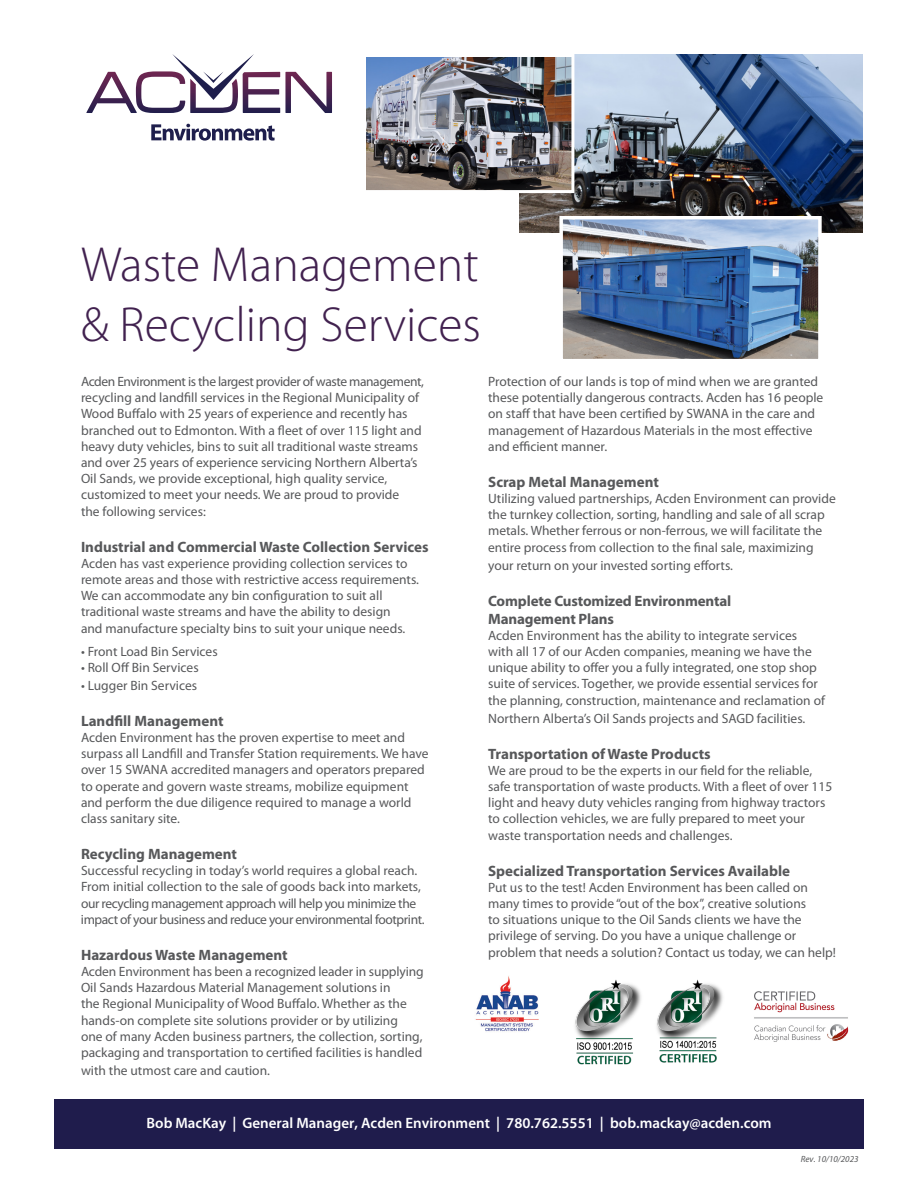
<style>
.page{position:relative;width:918px;height:1188px;background:#fff}
.page>*{position:absolute;margin:0;border:0;box-sizing:border-box;transform-origin:0 0}
.t1{font:300 49.5px "Myriad Pro";color:#41214f}
.t2{font:700 15px/18px "Myriad Pro";color:#57585a}
.t3{font:600 15px "Myriad Pro";color:#fff}
.t4{font:13.5px/16.2px "Myriad Pro";color:#57585a}
.t5{font:13.5px/16.2px "Myriad Pro";letter-spacing:-.03em;color:#57585a}
.t6{font:italic 9px "Myriad Pro";color:#57585a}
</style>
<div class="page">
<svg style="left:86px;top:54px;width:246px;height:59px"></svg>
<svg style="left:151px;top:124px;width:124px;height:17px"></svg>
<img style="left:520px;top:54px;width:343px;height:178px">
<img style="left:563px;top:220px;width:255px;height:138px">
<div style="left:559px;top:216px;width:263px;height:146px;border:3px solid #fff"></div>
<img style="left:367px;top:58px;width:203px;height:131px">
<div style="left:363px;top:54px;width:211px;height:139px;border:3px solid #fff"></div>
<div style="left:54px;top:1099px;width:810px;height:50px;background:#1f1c4c"></div>
<img style="left:475px;top:976px;width:64px;height:56px">
<img style="left:575px;top:980px;width:66px;height:85px">
<img style="left:656px;top:979px;width:67px;height:84px">
<img style="left:754px;top:991px;width:95px;height:51px">
<p class="t1" style="left:81px;top:237px;width:399px">Waste Management</p>
<p class="t1" style="left:81px;top:297px;width:402px">&amp; Recycling Services</p>
<p class="t4" style="left:81px;top:373px;width:344px">Acden Environment is the largest provider of waste management, recycling and landfill services in the Regional Municipality of Wood Buffalo with 25 years of experience and recently has branched out to Edmonton. With a fleet of over 115 light and heavy duty vehicles, bins to suit all traditional waste streams and over 25 years of experience servicing Northern Alberta’s Oil Sands, we provide exceptional, high quality service, customized to meet your needs. We are proud to provide<br>the following services:</p>
<p class="t2" style="left:81px;top:537px;width:349px">Industrial and Commercial Waste Collection Services</p>
<p class="t4" style="left:81px;top:555px;width:340px">Acden has vast experience providing collection services to remote areas and those with restrictive access requirements.<br>We can accommodate any bin configuration to suit all traditional waste streams and have the ability to design<br>and manufacture specialty bins to suit your unique needs.</p>
<p class="t4" style="left:81px;top:643px;width:138px">• Front Load Bin Services</p>
<p class="t4" style="left:81px;top:659px;width:119px">• Roll Off Bin Services</p>
<p class="t4" style="left:81px;top:677px;width:118px">• Lugger Bin Services</p>
<p class="t2" style="left:81px;top:711px;width:144px">Landfill Management</p>
<p class="t4" style="left:81px;top:729px;width:349px">Acden Environment has the proven expertise to meet and surpass all Landfill and Transfer Station requirements. We have over 15 SWANA accredited managers and operators prepared to operate and govern waste streams, mobilize equipment and perform the due diligence required to manage a world class sanitary site.</p>
<p class="t2" style="left:81px;top:844px;width:158px">Recycling Management</p>
<p class="t5" style="left:81px;top:862px;width:345px">Successful recycling in today’s world requires a global reach.<br>From initial collection to the sale of goods back into markets, our recycling management approach will help you minimize the impact of your business and reduce your environmental footprint.</p>
<p class="t2" style="left:81px;top:945px;width:208px">Hazardous Waste Management</p>
<p class="t4" style="left:81px;top:963px;width:344px">Acden Environment has been a recognized leader in supplying Oil Sands Hazardous Material Management solutions in<br>the Regional Municipality of Wood Buffalo. Whether as the hands-on complete site solutions provider or by utilizing<br>one of many Acden business partners, the collection, sorting, packaging and transportation to certified facilities is handled</p>
<p class="t4" style="left:81px;top:1062px;width:191px">with the utmost care and caution.</p>
<p class="t4" style="left:488px;top:373px;width:337px">Protection of our lands is top of mind when we are granted these potentially dangerous contracts. Acden has 16 people on staff that have been certified by SWANA in the care and management of Hazardous Materials in the most effective and efficient manner.</p>
<p class="t2" style="left:488px;top:472px;width:172px">Scrap Metal Management</p>
<p class="t4" style="left:488px;top:490px;width:349px">Utilizing valued partnerships, Acden Environment can provide the turnkey collection, sorting, handling and sale of all scrap metals. Whether ferrous or non-ferrous, we will facilitate the entire process from collection to the final sale, maximizing</p>
<p class="t4" style="left:488px;top:557px;width:246px">your return on your invested sorting efforts.</p>
<p class="t2" style="left:488px;top:591px;width:245px">Complete Customized Environmental<br>Management Plans</p>
<p class="t4" style="left:488px;top:627px;width:338px">Acden Environment has the ability to integrate services with all 17 of our Acden companies, meaning we have the unique ability to offer you a fully integrated, one stop shop suite of services. Together, we provide essential services for the planning, construction, maintenance and reclamation of</p>
<p class="t4" style="left:488px;top:710px;width:319px">Northern Alberta’s Oil Sands projects and SAGD facilities.</p>
<p class="t2" style="left:488px;top:744px;width:224px">Transportation of Waste Products</p>
<p class="t4" style="left:488px;top:762px;width:346px">We are proud to be the experts in our field for the reliable, safe transportation of waste products. With a fleet of over 115 light and heavy duty vehicles ranging from highway tractors to collection vehicles, we are fully prepared to meet your waste transportation needs and challenges.</p>
<p class="t2" style="left:488px;top:861px;width:304px">Specialized Transportation Services Available</p>
<p class="t4" style="left:488px;top:879px;width:349px">Put us to the test! Acden Environment has been called on many times to provide “out of the box”, creative solutions<br>to situations unique to the Oil Sands clients we have the privilege of serving. Do you have a unique challenge or problem that needs a solution? Contact us today, we can help!</p>
<p class="t3" style="left:147px;top:1114px;width:627px">Bob MacKay | General Manager, Acden Environment | 780.762.5551 | bob.mackay@acden.com</p>
<p class="t6" style="left:801px;top:1154px;width:59px">Rev. 10/10/2023</p>
</div>
